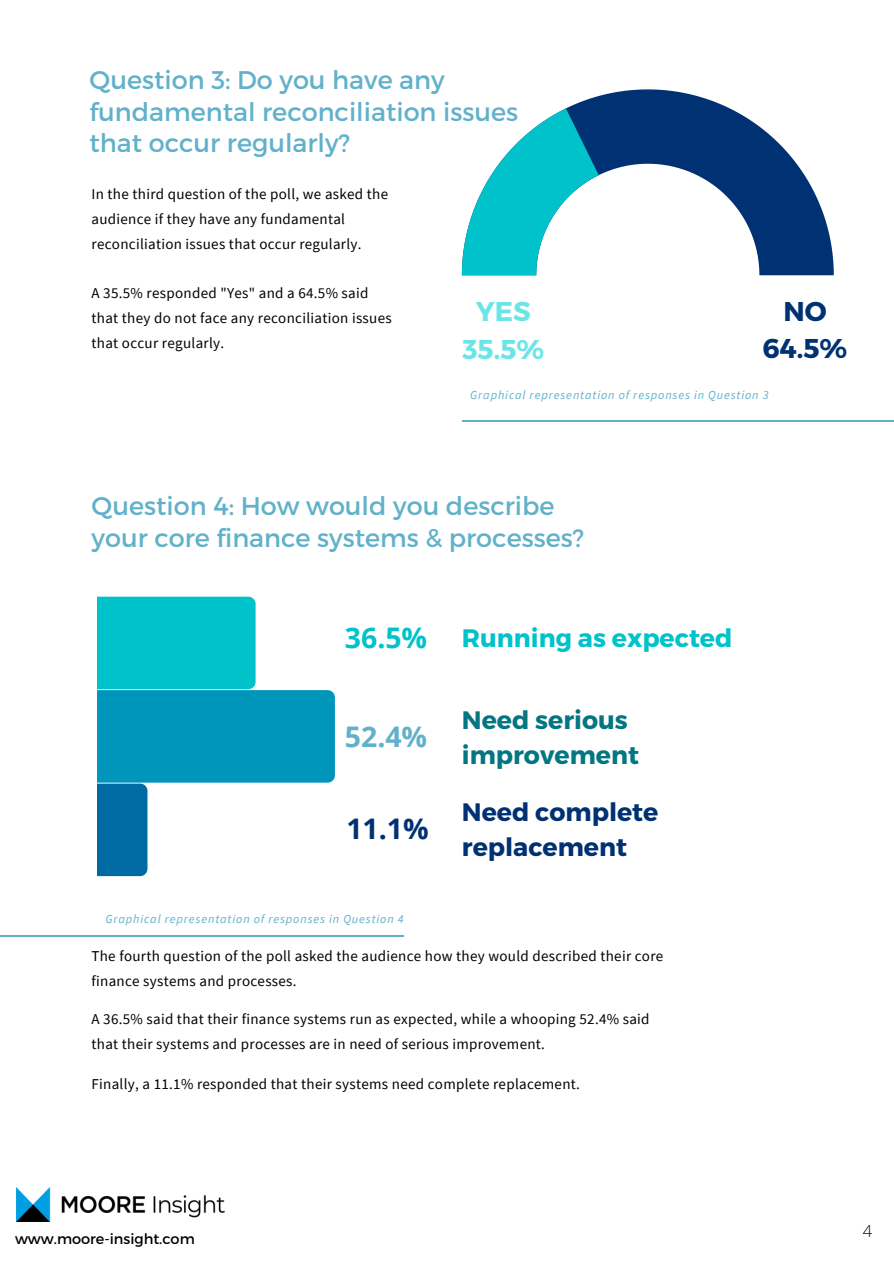
<style>
.page{position:relative;width:894px;height:1264px;background:#fff}
.page>*{position:absolute;margin:0;border:0;box-sizing:border-box;transform-origin:0 0}
.t1{font:700 28.35px "Open Sans";color:#00c2cb}
.t2{font:700 28.35px "Open Sans";color:#61b1ca}
.t3{font:700 28.35px "Open Sans";color:#003172}
.t4{font:700 27.15px "Montserrat";color:#6ce5e8}
.t5{font:700 27.15px "Montserrat";color:#003172}
.t6{font:25.5px/31.5px "Montserrat";color:#61b1ca}
.t7{font:700 25.2px "Montserrat";color:#003172}
.t8{font:700 25.2px "Montserrat";color:#037682}
.t9{font:700 25.2px "Montserrat";color:#00c2cb}
.t10{font:300 16.5px "Open Sans";color:#000}
.t11{font:15px/24.8px "Source Sans Pro";letter-spacing:.02em;color:#000}
.t12{font:14.55px "Montserrat";color:#000}
.t13{font:italic 12.15px "Source Sans Pro";letter-spacing:.07em;color:#61b1ca}
</style>
<div class="page">
<svg style="left:97px;top:596px;width:238px;height:280px"></svg>
<hr style="left:0;top:935px;width:403px;height:1px;background:#61b1ca">
<img style="left:17px;top:1187px;width:207px;height:34px">
<hr style="left:462px;top:421px;width:431px;height:1px;background:#61b1ca">
<svg style="left:567px;top:89px;width:266px;height:186px"></svg>
<svg style="left:462px;top:108px;width:136px;height:167px"></svg>
<p class="t6" style="left:89px;top:63px;width:430px">Question 3: Do you have any fundamental reconciliation issues that occur regularly?</p>
<p class="t11" style="left:91px;top:181px;width:298px">In the third question of the poll, we asked the audience if they have any fundamental reconciliation issues that occur regularly.</p>
<p class="t11" style="left:91px;top:280px;width:301px">A 35.5% responded "Yes" and a 64.5% said that they do not face any reconciliation issues that occur regularly.</p>
<p class="t4" style="left:476px;top:294px;width:56px">YES</p>
<p class="t4" style="left:462px;top:332px;width:83px">35.5%</p>
<p class="t5" style="left:783px;top:293px;width:45px">NO</p>
<p class="t5" style="left:762px;top:331px;width:86px">64.5%</p>
<p class="t13" style="left:470px;top:387px;width:300px">Graphical representation of responses in Question 3</p>
<p class="t6" style="left:91px;top:489px;width:494px">Question 4: How would you describe your core finance systems &amp; processes?</p>
<p class="t1" style="left:345px;top:618px;width:84px">36.5%</p>
<p class="t2" style="left:345px;top:716px;width:84px">52.4%</p>
<p class="t3" style="left:346px;top:809px;width:84px">11.1%</p>
<p class="t13" style="left:105px;top:911px;width:300px">Graphical representation of responses in Question 4</p>
<p class="t9" style="left:462px;top:621px;width:272px">Running as expected</p>
<p class="t8" style="left:462px;top:704px;width:167px">Need serious</p>
<p class="t8" style="left:462px;top:738px;width:178px">improvement</p>
<p class="t7" style="left:462px;top:796px;width:198px">Need complete</p>
<p class="t7" style="left:462px;top:830px;width:167px">replacement</p>
<p class="t11" style="left:91px;top:943px;width:573px">The fourth question of the poll asked the audience how they would described their core finance systems and processes.</p>
<p class="t11" style="left:91px;top:1006px;width:559px">A 36.5% said that their finance systems run as expected, while a whooping 52.4% said that their systems and processes are in need of serious improvement.</p>
<p class="t11" style="left:91px;top:1070px;width:490px">Finally, a 11.1% responded that their systems need complete replacement.</p>
<p class="t12" style="left:15px;top:1229px;width:181px">www.moore-insight.com</p>
<p class="t10" style="left:862px;top:1219px;width:11px">4</p>
</div>
